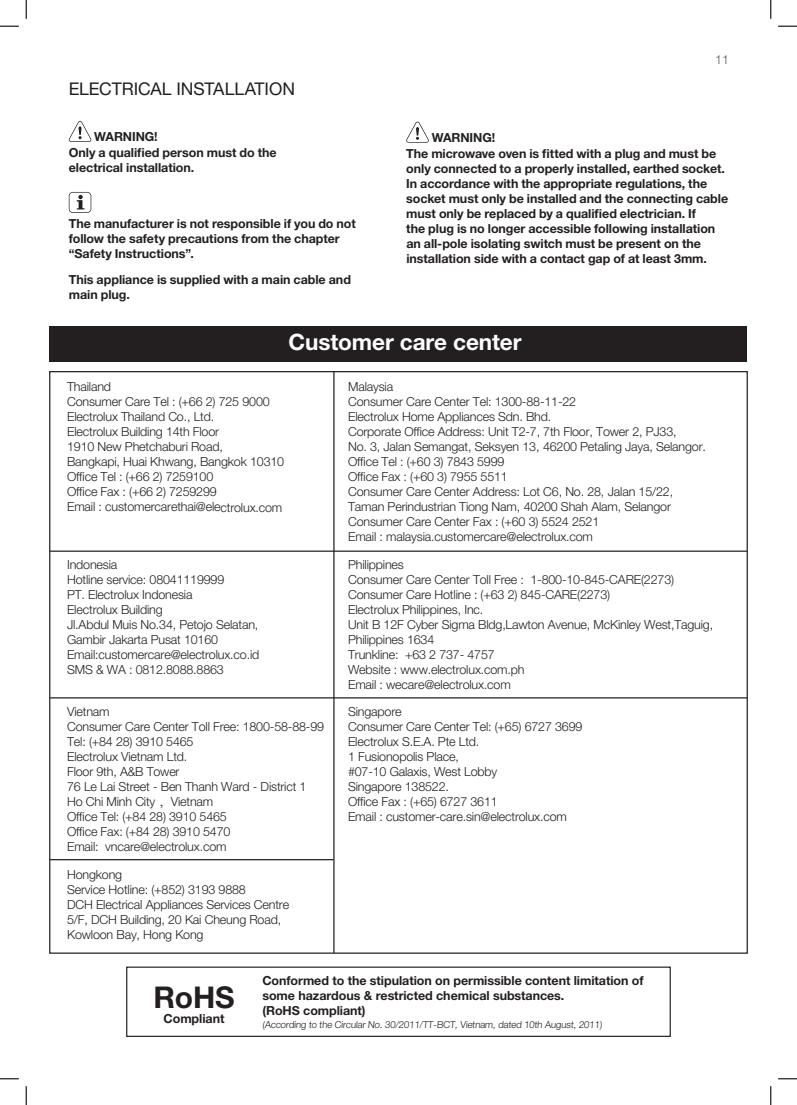
<style>
.page{position:relative;width:797px;height:1105px;background:#fff}
.page>*{position:absolute;margin:0;border:0;box-sizing:border-box;transform-origin:0 0}
.t1{font:700 30px "Helvetica Neue LT Std";color:#231f20}
.t2{font:700 22.5px "Helvetica Neue LT Std";letter-spacing:-.005em;color:#fff}
.t3{font:17.5px "Helvetica Neue LT Std";letter-spacing:-.005em;color:#231f20}
.t4{font:300 12.5px/15px "Helvetica Neue LT Std";letter-spacing:-.015em;color:#231f20}
.t5{font:700 12.5px/15.1px "Helvetica Neue LT Std";letter-spacing:-.005em;color:#231f20}
.t6{font:300 12.5px "Helvetica Neue LT Std";color:#57585a}
.t7{font:300 9.62px "Helvetica Neue LT Std";color:#231f20}
.s1{font-family:"Adobe Song Std"}
</style>
<div class="page">
<svg style="left:69px;top:121px;width:22px;height:21px"></svg>
<svg style="left:69px;top:192px;width:22px;height:21px"></svg>
<div style="left:69px;top:193px;width:22px;height:19px;background:#fff;border-radius:3px"></div>
<svg style="left:77px;top:195px;width:7px;height:14px"></svg>
<svg style="left:406px;top:122px;width:23px;height:21px"></svg>
<svg style="left:0;top:25px;width:19px;height:2px"></svg>
<svg style="left:778px;top:25px;width:19px;height:2px"></svg>
<svg style="left:0;top:1078px;width:19px;height:1px"></svg>
<svg style="left:778px;top:1078px;width:19px;height:1px"></svg>
<svg style="left:25px;top:0;width:2px;height:19px"></svg>
<svg style="left:25px;top:1086px;width:2px;height:19px"></svg>
<svg style="left:770px;top:0;width:1px;height:19px"></svg>
<svg style="left:770px;top:1086px;width:1px;height:19px"></svg>
<div style="left:50px;top:326px;width:697px;height:35px;background:#231f20"></div>
<hr style="left:50px;top:550px;width:697px;height:2px;background:#231f20">
<hr style="left:50px;top:697px;width:697px;height:1px;background:#231f20">
<hr style="left:333px;top:372px;width:1px;height:581px;background:#231f20">
<hr style="left:50px;top:859px;width:283px;height:1px;background:#231f20">
<div style="left:126px;top:966px;width:544px;height:71px;border:1px solid #231f20"></div>
<h3 class="t3" style="left:69px;top:79px;width:228px">ELECTRICAL INSTALLATION</h3>
<p class="t5" style="left:69px;top:129px;width:209px;line-height:15.5px;text-indent:25px">WARNING!<br>Only a qualified person must do the electrical installation.</p>
<p class="t5" style="left:69px;top:216px;width:288px">The manufacturer is not responsible if you do not follow the safety precautions from the chapter “Safety Instructions”.</p>
<p class="t5" style="left:69px;top:271px;width:284px">This appliance is supplied with a main cable and main plug.</p>
<p class="t6" style="left:715px;top:51px;width:15px">11</p>
<p class="t5" style="left:406px;top:130px;width:323px;text-indent:25px">WARNING!<br>The microwave oven is fitted with a plug and must be only connected to a properly installed, earthed socket.<br>In accordance with the appropriate regulations, the socket must only be installed and the connecting cable must only be replaced by a qualified electrician. If<br>the plug is no longer accessible following installation an all-pole isolating switch must be present on the installation side with a contact gap of at least 3mm.</p>
<h2 class="t2" style="left:288px;top:328px;width:234px">Customer care center</h2>
<p class="t4" style="left:67px;top:379px;width:219px">Thailand<br>Consumer Care Tel : (+66 2) 725 9000<br>Electrolux Thailand Co., Ltd.<br>Electrolux Building 14th Floor<br>1910 New Phetchaburi Road,<br>Bangkapi, Huai Khwang, Bangkok 10310<br>Office Tel : (+66 2) 7259100<br>Office Fax : (+66 2) 7259299<br>Email : customercarethai@electrolux.com</p>
<p class="t4" style="left:67px;top:557px;width:194px">Indonesia<br>Hotline service: 08041119999<br>PT. Electrolux Indonesia<br>Electrolux Building<br>Jl.Abdul Muis No.34, Petojo Selatan,<br>Gambir Jakarta Pusat 10160<br>Email:customercare@electrolux.co.id<br>SMS &amp; WA : 0812.8088.8863</p>
<p class="t4" style="left:67px;top:703px;width:258px">Vietnam<br>Consumer Care Center Toll Free: 1800-58-88-99<br>Tel: (+84 28) 3910 5465<br>Electrolux Vietnam Ltd.<br>Floor 9th, A&amp;B Tower<br>76 Le Lai Street - Ben Thanh Ward - District 1<br>Ho Chi Minh City <span class="s1">，</span>Vietnam<br>Office Tel: (+84 28) 3910 5465<br>Office Fax: (+84 28) 3910 5470<br>Email: vncare@electrolux.com</p>
<p class="t4" style="left:67px;top:867px;width:224px">Hongkong<br>Service Hotline: (+852) 3193 9888<br>DCH Electrical Appliances Services Centre<br>5/F, DCH Building, 20 Kai Cheung Road,<br>Kowloon Bay, Hong Kong</p>
<p class="t4" style="left:348px;top:379px;width:359px">Malaysia<br>Consumer Care Center Tel: 1300-88-11-22<br>Electrolux Home Appliances Sdn. Bhd.<br>Corporate Office Address: Unit T2-7, 7th Floor, Tower 2, PJ33,<br>No. 3, Jalan Semangat, Seksyen 13, 46200 Petaling Jaya, Selangor.<br>Office Tel : (+60 3) 7843 5999<br>Office Fax : (+60 3) 7955 5511<br>Consumer Care Center Address: Lot C6, No. 28, Jalan 15/22, Taman Perindustrian Tiong Nam, 40200 Shah Alam, Selangor Consumer Care Center Fax : (+60 3) 5524 2521<br>Email : malaysia.customercare@electrolux.com</p>
<p class="t4" style="left:348px;top:557px;width:366px">Philippines<br>Consumer Care Center Toll Free : 1-800-10-845-CARE(2273)<br>Consumer Care Hotline : (+63 2) 845-CARE(2273)<br>Electrolux Philippines, Inc.<br>Unit B 12F Cyber Sigma Bldg,Lawton Avenue, McKinley West,Taguig, Philippines 1634<br>Trunkline: +63 2 737- 4757<br>Website : www.electrolux.com.ph<br>Email : wecare@electrolux.com</p>
<p class="t4" style="left:348px;top:703px;width:236px">Singapore<br>Consumer Care Center Tel: (+65) 6727 3699<br>Electrolux S.E.A. Pte Ltd.<br>1 Fusionopolis Place,<br>#07-10 Galaxis, West Lobby<br>Singapore 138522.<br>Office Fax : (+65) 6727 3611<br>Email : customer-care.sin@electrolux.com</p>
<h1 class="t1" style="left:153px;top:979px;width:83px">RoHS</h1>
<p class="t5" style="left:164px;top:1011px;width:62px">Compliant</p>
<p class="t5" style="left:262px;top:972px;width:383px">Conformed to the stipulation on permissible content limitation of some hazardous &amp; restricted chemical substances.<br>(RoHS compliant)</p>
<p class="t7" style="left:262px;top:1018px;width:341px">(According to the Circular No. 30/2011/TT-BCT, Vietnam, dated 10th August, 2011)</p>
</div>
